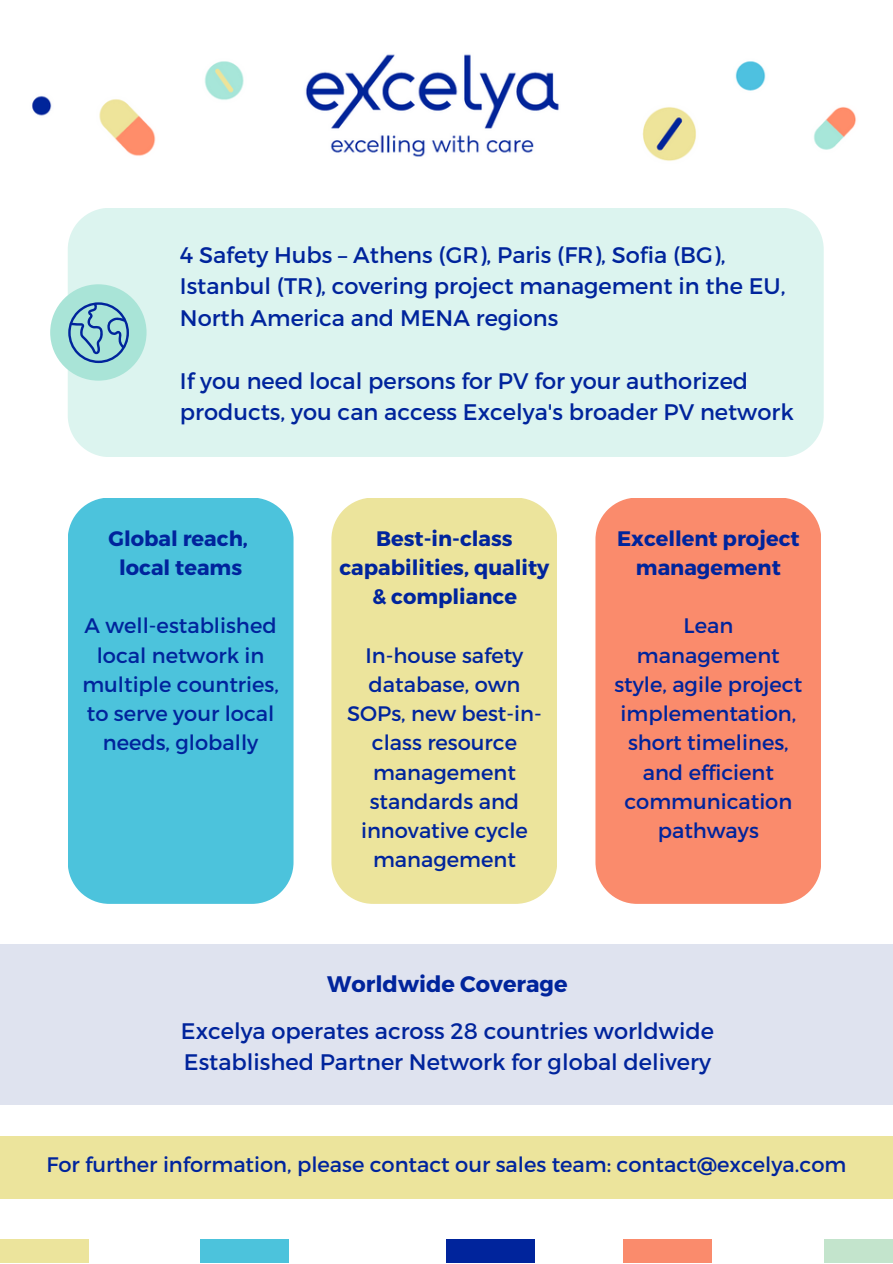
<style>
.page{position:relative;width:893px;height:1264px;background:#fff}
.page>*{position:absolute;margin:0;border:0;box-sizing:border-box;transform-origin:0 0}
.t1{font:22.5px/31.5px "Montserrat";color:#00249c}
.t2{font:700 22.5px "Montserrat";color:#00249c}
.t3{font:21px/29.2px "Montserrat";color:#00249c;text-align:center}
.t4{font:700 21px/29.2px "Montserrat";color:#00249c;text-align:center}
</style>
<div class="page">
<img style="left:32px;top:54px;width:824px;height:107px">
<div style="left:0;top:1136px;width:892px;height:62px;background:#ece49c"></div>
<div style="left:0;top:1239px;width:89px;height:23px;background:#ece49c"></div>
<div style="left:200px;top:1239px;width:89px;height:23px;background:#4cc3dc"></div>
<div style="left:446px;top:1239px;width:89px;height:23px;background:#00249c"></div>
<div style="left:623px;top:1239px;width:89px;height:23px;background:#fa8b6c"></div>
<div style="left:823px;top:1239px;width:69px;height:23px;background:#c3e4cc"></div>
<div style="left:0;top:944px;width:892px;height:160px;background:#dfe3ef"></div>
<div style="left:68px;top:208px;width:755px;height:249px;background:#dcf4ef"></div>
<div style="left:50px;top:284px;width:96px;height:96px;background:#a9e4d7;border-radius:50%"></div>
<svg style="left:68px;top:302px;width:61px;height:61px"></svg>
<div style="left:68px;top:498px;width:225px;height:405px;background:#4cc3dc"></div>
<div style="left:331px;top:498px;width:226px;height:405px;background:#ece49c"></div>
<div style="left:595px;top:498px;width:226px;height:405px;background:#fa8b6c"></div>
<p class="t1" style="left:180px;top:238px;width:607px">4 Safety Hubs – Athens (GR), Paris (FR), Sofia (BG),<br>Istanbul (TR), covering project management in the EU,<br>North America and MENA regions</p>
<p class="t1" style="left:180px;top:364px;width:615px">If you need local persons for PV for your authorized products, you can access Excelya's broader PV network</p>
<p class="t4" style="left:108px;top:522px;width:141px">Global reach,</p>
<p class="t4" style="left:119px;top:551px;width:124px">local teams</p>
<p class="t3" style="left:82px;top:610px;width:198px">A well-established local network in multiple countries, to serve your local needs, globally</p>
<p class="t4" style="left:339px;top:522px;width:211px">Best-in-class capabilities, quality &amp; compliance</p>
<p class="t3" style="left:347px;top:639px;width:196px">In-house safety database, own<br>SOPs, new best-in&shy;class resource management standards and innovative cycle management</p>
<p class="t4" style="left:617px;top:522px;width:184px">Excellent project management</p>
<p class="t3" style="left:614px;top:610px;width:189px">Lean management style, agile project implementation, short timelines, and efficient communication pathways</p>
<p class="t2" style="left:327px;top:968px;width:242px">Worldwide Coverage</p>
<p class="t1" style="left:181px;top:1013px;width:534px">Excelya operates across 28 countries worldwide</p>
<p class="t1" style="left:184px;top:1044px;width:528px">Established Partner Network for global delivery</p>
<p class="t3" style="left:46px;top:1149px;width:801px">For further information, please contact our sales team: contact@excelya.com</p>
</div>
